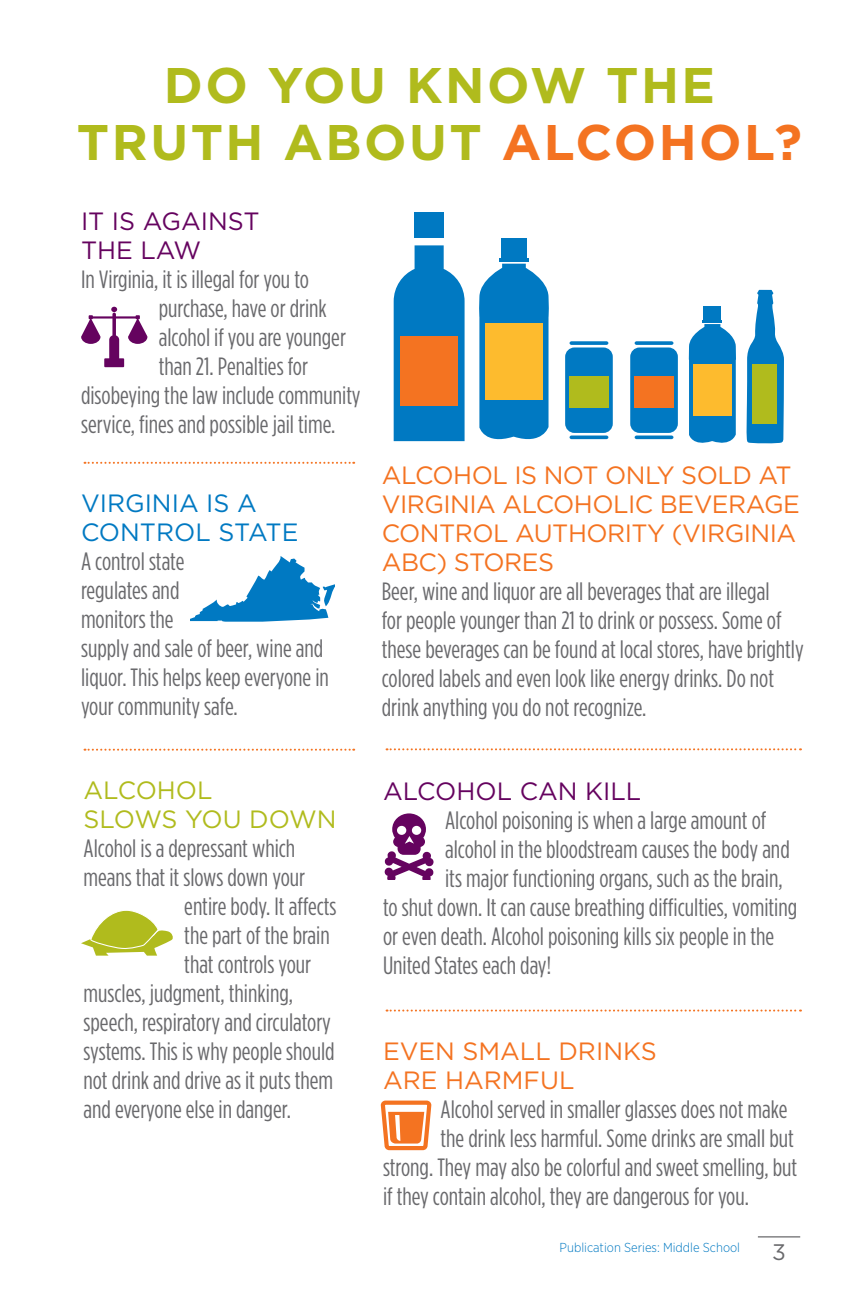
<style>
.page{position:relative;width:864px;height:1296px;background:#fff}
.page>*{position:absolute;margin:0;border:0;box-sizing:border-box;transform-origin:0 0}
.Body_text{font:700 50px "Gotham";letter-spacing:.05em;color:#b0bb1d}
.Body_text-2{font:25px/29px "Gotham Condensed";color:#69696c}
.Body_text-3{font:25px "Gotham";color:#65035f}
.Body_text-4{font:25px "Gotham";color:#f47321}
.Body_text-5{font:25px "Gotham";letter-spacing:-.02em;color:#b0bb1d}
.Body_text-6{font:25px "Gotham";color:#b0bb1d}
.bullet{font:22.4px "Gotham";color:#69696c}
.t1{font:300 13px "Gotham Narrow";color:#0079c2}
.s1{color:#f47321}
.s2{font-family:"Gotham";color:#0079c2}
.s3{font-family:"Gotham";color:#f47321}
</style>
<div class="page">
<hr style="left:758px;top:1236px;width:42px;height:2px;background:#69696c">
<svg style="left:190px;top:556px;width:145px;height:66px"></svg>
<svg style="left:81px;top:307px;width:67px;height:60px"></svg>
<svg style="left:380px;top:1100px;width:52px;height:51px"></svg>
<svg style="left:385px;top:813px;width:49px;height:66px"></svg>
<div style="left:412px;top:826px;width:9px;height:9px;background:#fff;border-radius:50%"></div>
<svg style="left:81px;top:910px;width:92px;height:46px"></svg>
<div style="left:565px;top:347px;width:48px;height:86px;background:#0079c2;border-radius:9px"></div>
<svg style="left:570px;top:341px;width:38px;height:4px"></svg>
<hr style="left:570px;top:436px;width:38px;height:3px;background:#0079c2;border-radius:2px">
<div style="left:569px;top:376px;width:40px;height:32px;background:#b0bb1d"></div>
<div style="left:630px;top:347px;width:48px;height:86px;background:#0079c2;border-radius:9px"></div>
<svg style="left:635px;top:341px;width:38px;height:4px"></svg>
<hr style="left:635px;top:436px;width:38px;height:3px;background:#0079c2;border-radius:2px">
<div style="left:634px;top:376px;width:40px;height:32px;background:#f47321"></div>
<hr style="left:499px;top:258px;width:30px;height:4px;background:#0079c2">
<div style="left:501px;top:238px;width:26px;height:19px;background:#0079c2"></div>
<svg style="left:479px;top:264px;width:70px;height:176px;background:#1f89c9"></svg>
<div style="left:485px;top:323px;width:58px;height:77px;background:#fdbb2e"></div>
<hr style="left:702px;top:320px;width:20px;height:3px;background:#0079c2">
<div style="left:704px;top:307px;width:17px;height:13px;background:#0079c2"></div>
<svg style="left:689px;top:324px;width:47px;height:119px;background:#1c87c8"></svg>
<div style="left:693px;top:364px;width:39px;height:52px;background:#fdbb2e"></div>
<svg style="left:746px;top:290px;width:38px;height:154px"></svg>
<div style="left:415px;top:212px;width:29px;height:26px;background:#0079c2"></div>
<svg style="left:394px;top:245px;width:71px;height:196px;background:#278cca"></svg>
<div style="left:401px;top:336px;width:57px;height:69px;background:#f47321"></div>
<div style="left:753px;top:365px;width:24px;height:59px;background:#b0bb1d"></div>
<svg style="left:85px;top:462px;width:269px;height:2px"></svg>
<svg style="left:85px;top:749px;width:269px;height:2px"></svg>
<svg style="left:387px;top:748px;width:414px;height:2px"></svg>
<svg style="left:387px;top:1010px;width:414px;height:2px"></svg>
<p class="Body_text" style="left:164px;top:56px;width:553px">DO YOU KNOW THE</p>
<p class="Body_text" style="left:77px;top:113px;width:727px">TRUTH ABOUT <span class="s1">ALCOHOL?</span></p>
<p class="Body_text-3" style="left:81px;top:208px;width:180px">IT IS AGAINST</p>
<p class="Body_text-3" style="left:81px;top:237px;width:122px">THE LAW</p>
<p class="Body_text-2" style="left:81px;top:265px;width:230px">In Virginia, it is illegal for you to</p>
<p class="Body_text-2" style="left:159px;top:294px;width:170px">purchase, have or drink</p>
<p class="Body_text-2" style="left:159px;top:323px;width:189px">alcohol if you are younger</p>
<p class="Body_text-2" style="left:159px;top:352px;width:151px">than 21. Penalties for</p>
<p class="Body_text-2" style="left:81px;top:381px;width:281px">disobeying the law include community</p>
<p class="Body_text-2" style="left:81px;top:410px;width:256px">service, fines and possible jail time.</p>
<p class="Body_text-2" style="left:81px;top:489px;width:249px"><span class="s2">VIRGINIA IS A<br>CONTROL STATE<br></span>A control state<br>regulates and<br>monitors the<br>supply and sale of beer, wine and liquor. This helps keep everyone in your community safe.</p>
<p class="Body_text-2" style="left:382px;top:460px;width:424px"><span class="s3">ALCOHOL IS NOT ONLY SOLD AT VIRGINIA ALCOHOLIC BEVERAGE CONTROL AUTHORITY (VIRGINIA ABC) STORES<br></span>Beer, wine and liquor are all beverages that are illegal<br>for people younger than 21 to drink or possess. Some of these beverages can be found at local stores, have brightly colored labels and even look like energy drinks. Do not drink anything you do not recognize.</p>
<p class="Body_text-6" style="left:84px;top:777px;width:131px">ALCOHOL</p>
<p class="Body_text-5" style="left:84px;top:806px;width:254px">SLOWS YOU DOWN</p>
<p class="Body_text-2" style="left:84px;top:834px;width:213px">Alcohol is a depressant which</p>
<p class="Body_text-2" style="left:84px;top:863px;width:223px">means that it slows down your</p>
<p class="Body_text-2" style="left:184px;top:892px;width:154px">entire body. It affects</p>
<p class="Body_text-2" style="left:184px;top:921px;width:147px">the part of the brain</p>
<p class="Body_text-2" style="left:184px;top:950px;width:128px">that controls your</p>
<p class="Body_text-2" style="left:84px;top:979px;width:211px">muscles, judgment, thinking,</p>
<p class="Body_text-2" style="left:84px;top:1008px;width:249px">speech, respiratory and circulatory</p>
<p class="Body_text-2" style="left:84px;top:1037px;width:253px">systems. This is why people should</p>
<p class="Body_text-2" style="left:84px;top:1066px;width:251px">not drink and drive as it puts them</p>
<p class="Body_text-2" style="left:84px;top:1095px;width:209px">and everyone else in danger.</p>
<p class="Body_text-3" style="left:383px;top:778px;width:260px">ALCOHOL CAN KILL</p>
<p class="Body_text-2" style="left:445px;top:806px;width:323px">Alcohol poisoning is when a large amount of</p>
<p class="Body_text-2" style="left:445px;top:835px;width:346px">alcohol in the bloodstream causes the body and</p>
<p class="Body_text-2" style="left:445px;top:864px;width:339px">its major functioning organs, such as the brain,</p>
<p class="Body_text-2" style="left:383px;top:893px;width:416px">to shut down. It can cause breathing difficulties, vomiting</p>
<p class="Body_text-2" style="left:383px;top:922px;width:393px">or even death. Alcohol poisoning kills six people in the</p>
<p class="Body_text-2" style="left:383px;top:951px;width:170px">United States each day!</p>
<p class="Body_text-4" style="left:383px;top:1037px;width:275px">EVEN SMALL DRINKS</p>
<p class="Body_text-4" style="left:383px;top:1066px;width:193px">ARE HARMFUL</p>
<p class="Body_text-2" style="left:441px;top:1094px;width:349px">Alcohol served in smaller glasses does not make</p>
<p class="Body_text-2" style="left:441px;top:1123px;width:355px">the drink less harmful. Some drinks are small but</p>
<p class="Body_text-2" style="left:383px;top:1152px;width:416px">strong. They may also be colorful and sweet smelling, but</p>
<p class="Body_text-2" style="left:383px;top:1181px;width:367px">if they contain alcohol, they are dangerous for you.</p>
<p class="t1" style="left:560px;top:1240px;width:182px">Publication Series: Middle School</p>
<p class="bullet" style="left:772px;top:1240px;width:15px">3</p>
</div>
